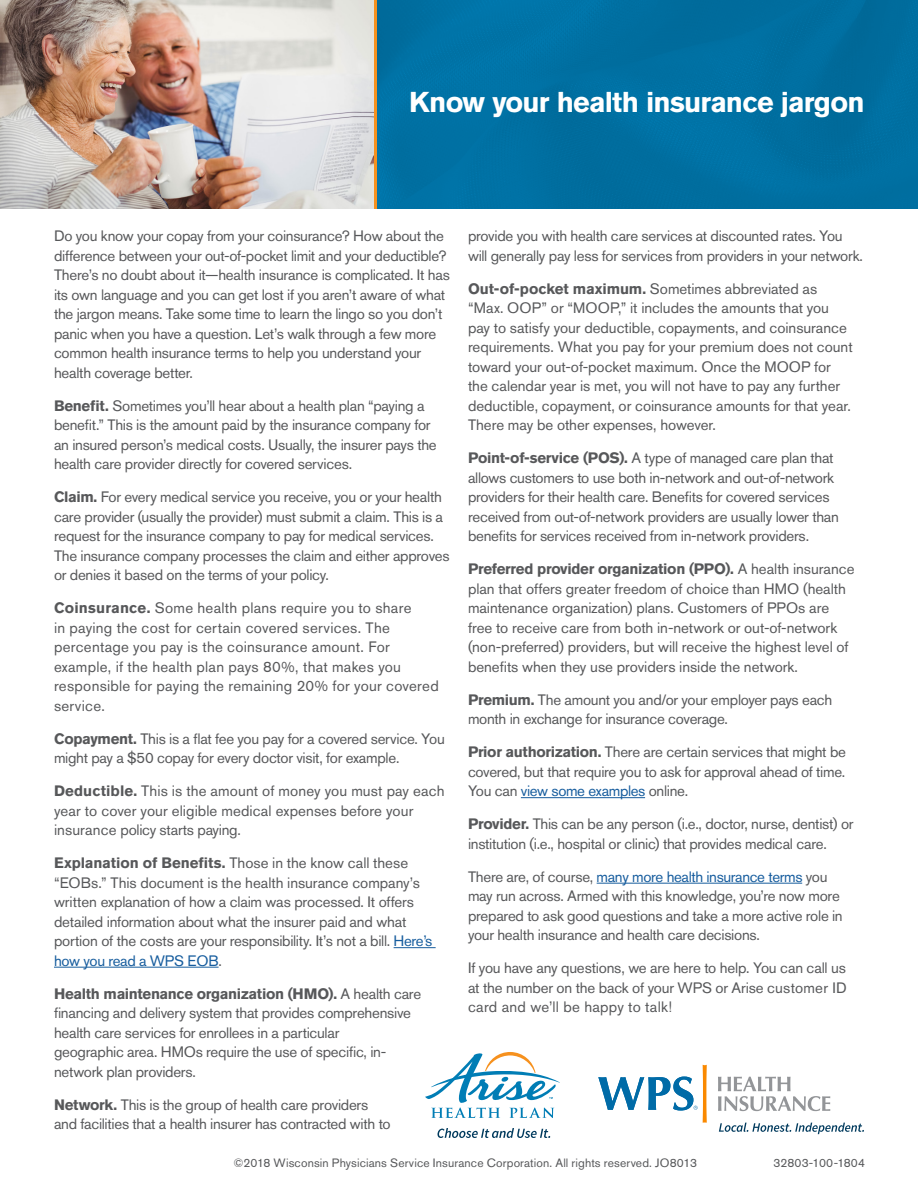
<style>
.page{position:relative;width:918px;height:1188px;background:#fff}
.page>*{position:absolute;margin:0;border:0;box-sizing:border-box;transform-origin:0 0}
.Body_Copy{font:700 28.5px "Akzidenz Grotesk BE";letter-spacing:-.03em;color:#fff}
.Body_Copy-2{font:15px/19.5px "Akzidenz Grotesk BE";letter-spacing:-.015em;color:#57585a}
.Body_Copy-3{font:15px/19.5px "Akzidenz Grotesk BE";letter-spacing:.015em;color:#57585a}
.Body_Copy-4{font:15px/19.5px "Akzidenz Grotesk BE";letter-spacing:.005em;color:#57585a}
.Body_Copy-5{font:12px "Akzidenz Grotesk BE";letter-spacing:.01em;color:#57585a}
.s1{font-weight:700}
.s2{color:#175d9e}
</style>
<div class="page">
<svg style="left:0;top:0;width:918px;height:208px;background:#518da7"></svg>
<svg style="left:718px;top:1077px;width:112px;height:34px"></svg>
<svg style="left:598px;top:1065px;width:109px;height:58px"></svg>
<svg style="left:719px;top:1123px;width:145px;height:11px"></svg>
<hr style="left:394px;top:947px;width:42px;height:1px;background:#175d9e">
<hr style="left:54px;top:967px;width:165px;height:1px;background:#175d9e">
<hr style="left:521px;top:797px;width:124px;height:1px;background:#175d9e">
<hr style="left:597px;top:883px;width:205px;height:1px;background:#175d9e">
<svg style="left:425px;top:1052px;width:135px;height:66px"></svg>
<svg style="left:438px;top:1128px;width:112px;height:10px"></svg>
<hr style="left:374px;top:0;width:2px;height:208px;background:#f6911e">
<p class="Body_Copy" style="left:409px;top:85px;width:457px">Know your health insurance jargon</p>
<p class="Body_Copy-2" style="left:54px;top:226px;width:397px">Do you know your copay from your coinsurance? How about the difference between your out-of-pocket limit and your deductible?<br>There’s no doubt about it—health insurance is complicated. It has its own language and you can get lost if you aren’t aware of what the jargon means. Take some time to learn the lingo so you don’t panic when you have a question. Let’s walk through a few more common health insurance terms to help you understand your health coverage better.</p>
<p class="Body_Copy-2" style="left:54px;top:396px;width:384px"><span class="s1">Benefit.</span> Sometimes you’ll hear about a health plan “paying a benefit.” This is the amount paid by the insurance company for an insured person’s medical costs. Usually, the insurer pays the health care provider directly for covered services.</p>
<p class="Body_Copy-2" style="left:54px;top:487px;width:397px"><span class="s1">Claim.</span> For every medical service you receive, you or your health care provider (usually the provider) must submit a claim. This is a request for the insurance company to pay for medical services.<br>The insurance company processes the claim and either approves or denies it based on the terms of your policy.</p>
<p class="Body_Copy-3" style="left:54px;top:598px;width:386px"><span class="s1">Coinsurance.</span> Some health plans require you to share<br>in paying the cost for certain covered services. The percentage you pay is the coinsurance amount. For example, if the health plan pays 80%, that makes you responsible for paying the remaining 20% for your covered service.</p>
<p class="Body_Copy-2" style="left:54px;top:729px;width:392px"><span class="s1">Copayment.</span> This is a flat fee you pay for a covered service. You might pay a $50 copay for every doctor visit, for example.</p>
<p class="Body_Copy-4" style="left:54px;top:781px;width:392px"><span class="s1">Deductible.</span> This is the amount of money you must pay each year to cover your eligible medical expenses before your insurance policy starts paying.</p>
<p class="Body_Copy-2" style="left:54px;top:853px;width:380px"><span class="s1">Explanation of Benefits.</span> Those in the know call these “EOBs.” This document is the health insurance company’s written explanation of how a claim was processed. It offers detailed information about what the insurer paid and what portion of the costs are your responsibility. It’s not a bill. <span class="s2">Here’s how you read a WPS EOB</span>.</p>
<p class="Body_Copy-2" style="left:54px;top:984px;width:369px"><span class="s1">Health maintenance organization (HMO).</span> A health care financing and delivery system that provides comprehensive health care services for enrollees in a particular<br>geographic area. HMOs require the use of specific, in&shy;network plan providers.</p>
<p class="Body_Copy-2" style="left:54px;top:1095px;width:338px"><span class="s1">Network.</span> This is the group of health care providers and facilities that a health insurer has contracted with to</p>
<p class="Body_Copy-2" style="left:468px;top:226px;width:397px">provide you with health care services at discounted rates. You will generally pay less for services from providers in your network.</p>
<p class="Body_Copy-2" style="left:468px;top:279px;width:386px"><span class="s1">Out-of-pocket maximum.</span> Sometimes abbreviated as “Max. OOP” or “MOOP,” it includes the amounts that you pay to satisfy your deductible, copayments, and coinsurance requirements. What you pay for your premium does not count toward your out-of-pocket maximum. Once the MOOP for the calendar year is met, you will not have to pay any further deductible, copayment, or coinsurance amounts for that year.<br>There may be other expenses, however.</p>
<p class="Body_Copy-2" style="left:468px;top:448px;width:372px"><span class="s1">Point-of-service (POS).</span> A type of managed care plan that allows customers to use both in-network and out-of-network providers for their health care. Benefits for covered services received from out-of-network providers are usually lower than benefits for services received from in-network providers.</p>
<p class="Body_Copy-2" style="left:468px;top:559px;width:388px"><span class="s1">Preferred provider organization (PPO).</span> A health insurance plan that offers greater freedom of choice than HMO (health maintenance organization) plans. Customers of PPOs are free to receive care from both in-network or out-of-network (non-preferred) providers, but will receive the highest level of benefits when they use providers inside the network.</p>
<p class="Body_Copy-2" style="left:468px;top:690px;width:366px"><span class="s1">Premium.</span> The amount you and/or your employer pays each month in exchange for insurance coverage.</p>
<p class="Body_Copy-2" style="left:468px;top:742px;width:380px;text-align:justify"><span class="s1">Prior authorization.</span> There are certain services that might be covered, but that require you to ask for approval ahead of time.<br>You can <span class="s2">view some examples</span> online.</p>
<p class="Body_Copy-2" style="left:468px;top:814px;width:387px"><span class="s1">Provider.</span> This can be any person (i.e., doctor, nurse, dentist) or institution (i.e., hospital or clinic) that provides medical care.</p>
<p class="Body_Copy-2" style="left:468px;top:867px;width:376px">There are, of course, <span class="s2">many more health insurance terms</span> you may run across. Armed with this knowledge, you’re now more prepared to ask good questions and take a more active role in your health insurance and health care decisions.</p>
<p class="Body_Copy-2" style="left:468px;top:958px;width:380px;text-align:justify">If you have any questions, we are here to help. You can call us at the number on the back of your WPS or Arise customer ID card and we’ll be happy to talk!</p>
<p class="Body_Copy-5" style="left:233px;top:1156px;width:465px">©2018 Wisconsin Physicians Service Insurance Corporation. All rights reserved. JO8013</p>
<p class="Body_Copy-5" style="left:773px;top:1156px;width:93px">32803-100-1804</p>
</div>
